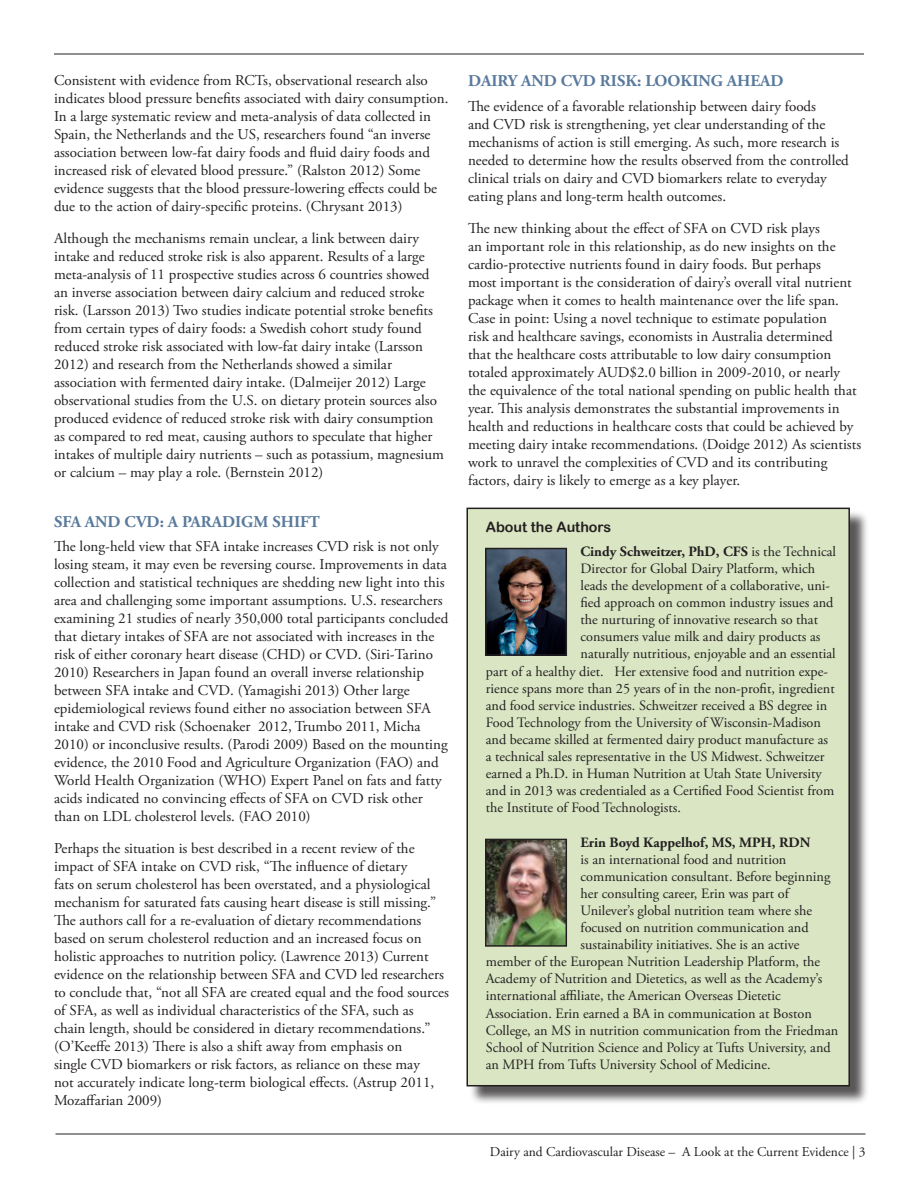
<style>
.page{position:relative;width:918px;height:1188px;background:#fff}
.page>*{position:absolute;margin:0;border:0;box-sizing:border-box;transform-origin:0 0}
.t1{font:700 16.5px "Adobe Garamond Pro";color:#597a9c}
.t2{font:15px/18px "Adobe Garamond Pro";color:#231f20}
.t3{font:14.25px "Adobe Garamond Pro";color:#231f20}
.t4{font:700 14.25px "Adobe Garamond Pro";color:#231f20}
.t5{font:14.25px "Arial Rounded MT Bold";color:#231f20}
.t6{font:13.5px "Adobe Garamond Pro";color:#231f20}
.s1{font-weight:400}
</style>
<div class="page">
<hr style="left:56px;top:1134px;width:810px;height:1px;background:#231f20">
<hr style="left:54px;top:54px;width:810px;height:1px;background:#231f20">
<div style="left:469px;top:510px;width:400px;height:595px;background:#231f20;opacity:.75"></div>
<div style="left:467px;top:508px;width:382px;height:578px;background:#d9e5c3"></div>
<div style="left:466px;top:508px;width:384px;height:578px;border:2px solid #231f20"></div>
<img style="left:488px;top:551px;width:76px;height:102px">
<div style="left:485px;top:548px;width:82px;height:108px;border:2px solid #231f20"></div>
<img style="left:488px;top:842px;width:76px;height:102px">
<div style="left:485px;top:839px;width:82px;height:108px;border:2px solid #231f20"></div>
<p class="t2" style="left:54px;top:72px;width:396px">Consistent with evidence from RCTs, observational research also indicates blood pressure benefits associated with dairy consumption.<br>In a large systematic review and meta-analysis of data collected in Spain, the Netherlands and the US, researchers found “an inverse association between low-fat dairy foods and fluid dairy foods and increased risk of elevated blood pressure.” (Ralston 2012) Some evidence suggests that the blood pressure-lowering effects could be due to the action of dairy-specific proteins. (Chrysant 2013)</p>
<p class="t2" style="left:54px;top:230px;width:391px">Although the mechanisms remain unclear, a link between dairy intake and reduced stroke risk is also apparent. Results of a large meta-analysis of 11 prospective studies across 6 countries showed an inverse association between dairy calcium and reduced stroke risk. (Larsson 2013) Two studies indicate potential stroke benefits from certain types of dairy foods: a Swedish cohort study found reduced stroke risk associated with low-fat dairy intake (Larsson 2012) and research from the Netherlands showed a similar association with fermented dairy intake. (Dalmeijer 2012) Large observational studies from the U.S. on dietary protein sources also produced evidence of reduced stroke risk with dairy consumption as compared to red meat, causing authors to speculate that higher intakes of multiple dairy nutrients – such as potassium, magnesium or calcium – may play a role. (Bernstein 2012)</p>
<p class="t1" style="left:54px;top:512px;width:267px">SFA AND CVD: A PARADIGM SHIFT</p>
<p class="t2" style="left:54px;top:538px;width:396px">The long-held view that SFA intake increases CVD risk is not only losing steam, it may even be reversing course. Improvements in data collection and statistical techniques are shedding new light into this area and challenging some important assumptions. U.S. researchers examining 21 studies of nearly 350,000 total participants concluded that dietary intakes of SFA are not associated with increases in the risk of either coronary heart disease (CHD) or CVD. (Siri-Tarino 2010) Researchers in Japan found an overall inverse relationship between SFA intake and CVD. (Yamagishi 2013) Other large epidemiological reviews found either no association between SFA intake and CVD risk (Schoenaker 2012, Trumbo 2011, Micha 2010) or inconclusive results. (Parodi 2009) Based on the mounting evidence, the 2010 Food and Agriculture Organization (FAO) and World Health Organization (WHO) Expert Panel on fats and fatty acids indicated no convincing effects of SFA on CVD risk other than on LDL cholesterol levels. (FAO 2010)</p>
<p class="t2" style="left:54px;top:840px;width:396px">Perhaps the situation is best described in a recent review of the impact of SFA intake on CVD risk, “The influence of dietary<br>fats on serum cholesterol has been overstated, and a physiological mechanism for saturated fats causing heart disease is still missing.” The authors call for a re-evaluation of dietary recommendations based on serum cholesterol reduction and an increased focus on holistic approaches to nutrition policy. (Lawrence 2013) Current evidence on the relationship between SFA and CVD led researchers to conclude that, “not all SFA are created equal and the food sources of SFA, as well as individual characteristics of the SFA, such as chain length, should be considered in dietary recommendations.” (O’Keeffe 2013) There is also a shift away from emphasis on<br>single CVD biomarkers or risk factors, as reliance on these may<br>not accurately indicate long-term biological effects. (Astrup 2011, Mozaffarian 2009)</p>
<p class="t1" style="left:468px;top:72px;width:317px">DAIRY AND CVD RISK: LOOKING AHEAD</p>
<p class="t2" style="left:468px;top:98px;width:382px">The evidence of a favorable relationship between dairy foods<br>and CVD risk is strengthening, yet clear understanding of the mechanisms of action is still emerging. As such, more research is needed to determine how the results observed from the controlled clinical trials on dairy and CVD biomarkers relate to everyday eating plans and long-term health outcomes.</p>
<p class="t2" style="left:468px;top:220px;width:395px">The new thinking about the effect of SFA on CVD risk plays<br>an important role in this relationship, as do new insights on the cardio-protective nutrients found in dairy foods. But perhaps<br>most important is the consideration of dairy’s overall vital nutrient package when it comes to health maintenance over the life span.<br>Case in point: Using a novel technique to estimate population<br>risk and healthcare savings, economists in Australia determined<br>that the healthcare costs attributable to low dairy consumption totaled approximately AUD$2.0 billion in 2009-2010, or nearly the equivalence of the total national spending on public health that year. This analysis demonstrates the substantial improvements in health and reductions in healthcare costs that could be achieved by meeting dairy intake recommendations. (Doidge 2012) As scientists work to unravel the complexities of CVD and its contributing factors, dairy is likely to emerge as a key player.</p>
<p class="t5" style="left:486px;top:518px;width:127px">About the Authors</p>
<p class="t4" style="left:581px;top:543px;width:257px">Cindy Schweitzer, PhD, CFS <span class="s1">is the Technical</span></p>
<p class="t3" style="left:581px;top:560px;width:236px">Director for Global Dairy Platform, which</p>
<p class="t3" style="left:581px;top:577px;width:251px">leads the development of a collaborative, uni-</p>
<p class="t3" style="left:581px;top:594px;width:254px">fied approach on common industry issues and</p>
<p class="t3" style="left:581px;top:611px;width:239px">the nurturing of innovative research so that</p>
<p class="t3" style="left:581px;top:628px;width:241px">consumers value milk and dairy products as</p>
<p class="t3" style="left:581px;top:645px;width:257px">naturally nutritious, enjoyable and an essential</p>
<p class="t3" style="left:486px;top:662px;width:344px">part of a healthy diet. Her extensive food and nutrition expe-</p>
<p class="t3" style="left:486px;top:680px;width:350px">rience spans more than 25 years of in the non-profit, ingredient</p>
<p class="t3" style="left:486px;top:697px;width:343px">and food service industries. Schweitzer received a BS degree in</p>
<p class="t3" style="left:486px;top:714px;width:337px">Food Technology from the University of Wisconsin-Madison</p>
<p class="t3" style="left:486px;top:731px;width:344px">and became skilled at fermented dairy product manufacture as</p>
<p class="t3" style="left:486px;top:748px;width:340px">a technical sales representative in the US Midwest. Schweitzer</p>
<p class="t3" style="left:486px;top:765px;width:337px">earned a Ph.D. in Human Nutrition at Utah State University</p>
<p class="t3" style="left:486px;top:782px;width:350px">and in 2013 was credentialed as a Certified Food Scientist from</p>
<p class="t3" style="left:486px;top:799px;width:197px">the Institute of Food Technologists.</p>
<p class="t4" style="left:581px;top:834px;width:231px">Erin Boyd Kappelhof, MS, MPH, RDN</p>
<p class="t3" style="left:581px;top:851px;width:207px">is an international food and nutrition</p>
<p class="t3" style="left:581px;top:868px;width:251px">communication consultant. Before beginning</p>
<p class="t3" style="left:581px;top:885px;width:210px">her consulting career, Erin was part of</p>
<p class="t3" style="left:581px;top:902px;width:233px">Unilever’s global nutrition team where she</p>
<p class="t3" style="left:581px;top:919px;width:230px">focused on nutrition communication and</p>
<p class="t3" style="left:581px;top:936px;width:220px">sustainability initiatives. She is an active</p>
<p class="t3" style="left:486px;top:953px;width:336px">member of the European Nutrition Leadership Platform, the</p>
<p class="t3" style="left:486px;top:970px;width:338px">Academy of Nutrition and Dietetics, as well as the Academy’s</p>
<p class="t3" style="left:486px;top:987px;width:297px">international affiliate, the American Overseas Dietetic</p>
<p class="t3" style="left:486px;top:1004px;width:328px">Association. Erin earned a BA in communication at Boston</p>
<p class="t3" style="left:486px;top:1022px;width:354px">College, an MS in nutrition communication from the Friedman</p>
<p class="t3" style="left:486px;top:1039px;width:347px">School of Nutrition Science and Policy at Tufts University, and</p>
<p class="t3" style="left:486px;top:1056px;width:286px">an MPH from Tufts University School of Medicine.</p>
<p class="t6" style="left:490px;top:1144px;width:377px">Dairy and Cardiovascular Disease – A Look at the Current Evidence | 3</p>
</div>
